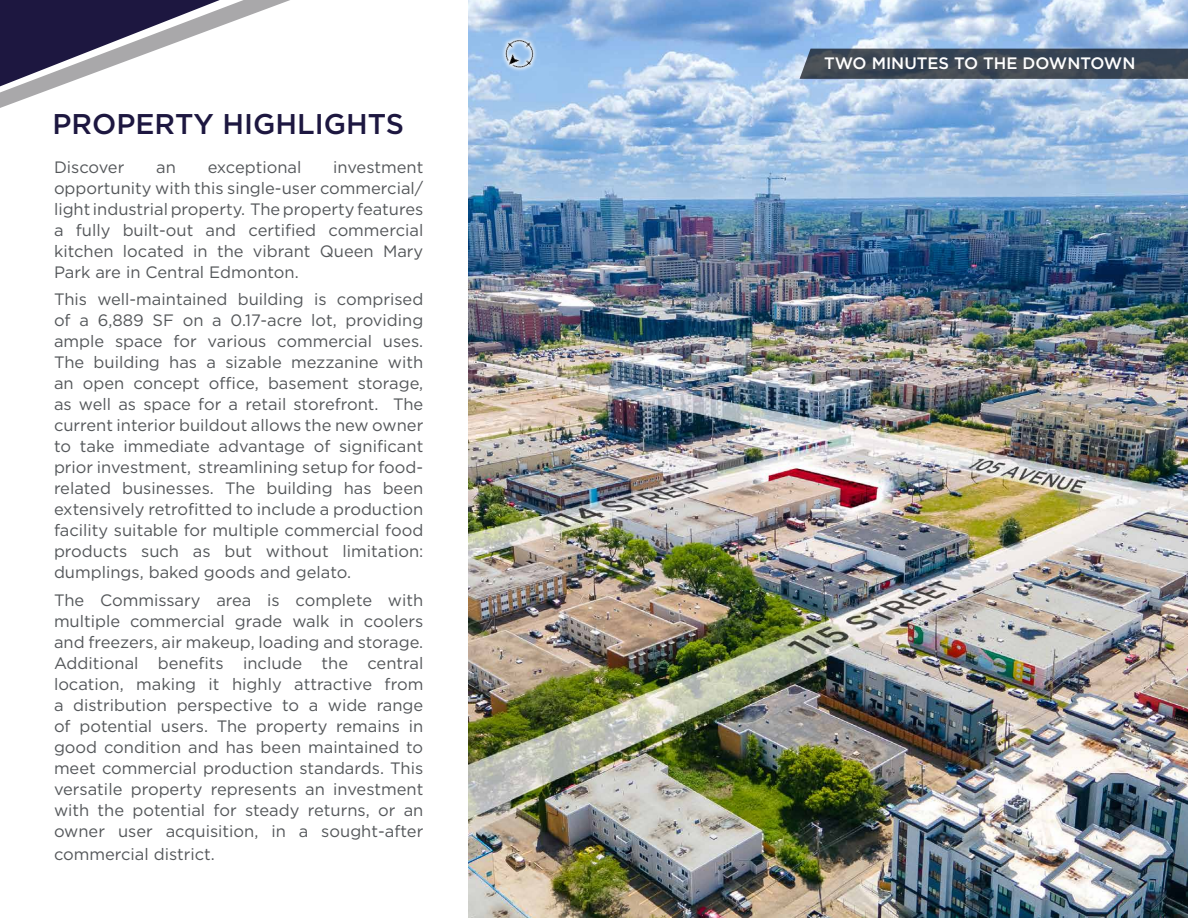
<style>
.page{position:relative;width:1188px;height:918px;background:#fff}
.page>*{position:absolute;margin:0;border:0;box-sizing:border-box;transform-origin:0 0}
.t1{font:500 28.5px "Gotham";color:#1d1740}
.t2{font:16.5px/21px "Gotham";color:#54575a;text-align:justify}
.t3{font:500 16.5px "Gotham";color:#fff}
</style>
<div class="page">
<img style="left:469px;top:0;width:719px;height:918px">
<svg style="left:0;top:0;width:290px;height:108px"></svg>
<svg style="left:490px;top:23px;width:58px;height:58px"></svg>
<img style="left:490px;top:23px;width:56px;height:56px">
<svg style="left:800px;top:49px;width:388px;height:30px;background:#3f4a56"></svg>
<p class="t1" style="left:52px;top:105px;width:353px">PROPERTY HIGHLIGHTS</p>
<p class="t2" style="left:54px;top:156px;width:72px">Discover</p>
<p class="t2" style="left:156px;top:156px;width:21px">an</p>
<p class="t2" style="left:208px;top:156px;width:95px">exceptional</p>
<p class="t2" style="left:54px;top:156px;width:371px;text-indent:279px">investment opportunity with this single-user commercial/ light industrial property. The property features a fully built-out and certified commercial kitchen located in the vibrant Queen Mary Park are in Central Edmonton.</p>
<p class="t2" style="left:54px;top:289px;width:371px">This well-maintained building is comprised of a 6,889 SF on a 0.17-acre lot, providing ample space for various commercial uses.<br>The building has a sizable mezzanine with an open concept office, basement storage, as well as space for a retail storefront. The current interior buildout allows the new owner to take immediate advantage of significant prior investment, streamlining setup for food&shy;related businesses. The building has been extensively retrofitted to include a production facility suitable for multiple commercial food products such as but without limitation: dumplings, baked goods and gelato.</p>
<p class="t2" style="left:54px;top:589px;width:371px">The Commissary area is complete with multiple commercial grade walk in coolers and freezers, air makeup, loading and storage.<br>Additional benefits include the central location, making it highly attractive from a distribution perspective to a wide range of potential users. The property remains in good condition and has been maintained to meet commercial production standards. This versatile property represents an investment with the potential for steady returns, or an owner user acquisition, in a sought-after</p>
<p class="t2" style="left:54px;top:843px;width:162px">commercial district.</p>
<p class="t3" style="left:824px;top:53px;width:313px">TWO MINUTES TO THE DOWNTOWN</p>
</div>
